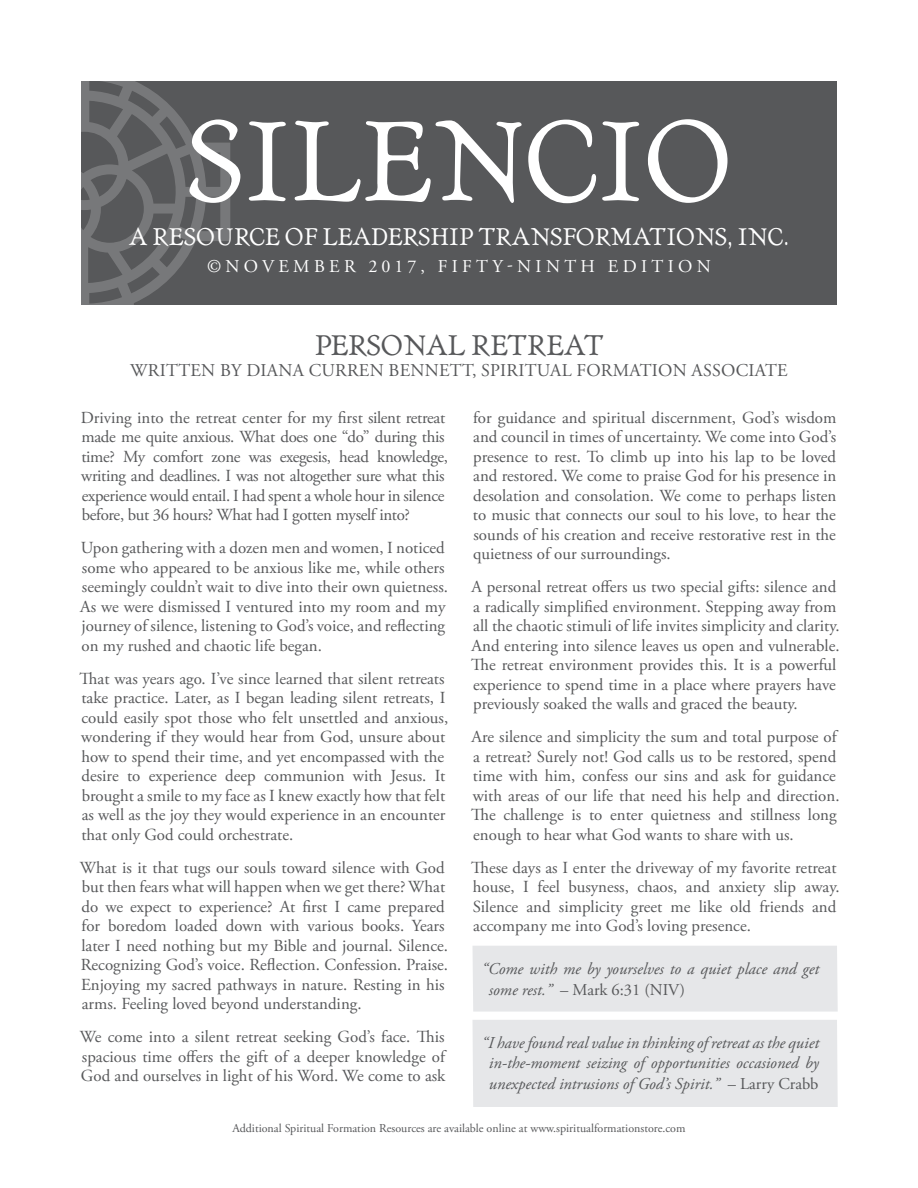
<style>
.page{position:relative;width:918px;height:1188px;background:#fff}
.page>*{position:absolute;margin:0;border:0;box-sizing:border-box;transform-origin:0 0}
.t1{font:120px "Artcraft URW";color:#fff}
.t2{font:30px "Artcraft URW";color:#57585a}
.t3{font:25.5px "Artcraft URW";color:#fff}
.t4{font:18px "Adobe Garamond Pro";letter-spacing:.015em;color:#57585a}
.t5{font:18px "Adobe Garamond Pro";letter-spacing:.24em;color:#fff}
.Paragraph{font:16.8px/19.5px "Adobe Garamond Pro";color:#57585a}
.Paragraph-2{font:16.8px/19.5px "Adobe Garamond Pro";letter-spacing:-.02em;color:#57585a}
.t6{font:italic 16.5px/20.4px "Adobe Garamond Pro";color:#57585a;text-align:center}
.t7{font:12px "Adobe Garamond Pro";color:#57585a}
.s1{font-style:normal}
</style>
<div class="page">
<div style="left:81px;top:81px;width:756px;height:224px;background:#57585a"></div>
<svg style="left:81px;top:81px;width:149px;height:224px"></svg>
<div style="left:472px;top:1020px;width:366px;height:87px;background:#e6e7e9"></div>
<div style="left:472px;top:946px;width:366px;height:66px;background:#e6e7e9"></div>
<p class="t1" style="left:186px;top:94px;width:547px">SILENCIO</p>
<p class="t3" style="left:129px;top:222px;width:661px">A RESOURCE OF LEADERSHIP TRANSFORMATIONS, INC.</p>
<p class="t5" style="left:207px;top:256px;width:505px">©NOVEMBER 2017, FIFTY-NINTH EDITION</p>
<p class="t2" style="left:315px;top:329px;width:290px">PERSONAL RETREAT</p>
<p class="t4" style="left:130px;top:360px;width:659px">WRITTEN BY DIANA CURREN BENNETT, SPIRITUAL FORMATION ASSOCIATE</p>
<p class="Paragraph" style="left:473px;top:408px;width:365px;text-align:justify">for guidance and spiritual discernment, God’s wisdom and council in times of uncertainty. We come into God’s presence to rest. To climb up into his lap to be loved and restored. We come to praise God for his presence in desolation and consolation. We come to perhaps listen to music that connects our soul to his love, to hear the sounds of his creation and receive restorative rest in the quietness of our surroundings.</p>
<p class="Paragraph" style="left:471px;top:578px;width:370px">A personal retreat offers us two special gifts: silence and a radically simplified environment. Stepping away from all the chaotic stimuli of life invites simplicity and clarity.<br>And entering into silence leaves us open and vulnerable.<br>The retreat environment provides this. It is a powerful experience to spend time in a place where prayers have previously soaked the walls and graced the beauty.</p>
<p class="Paragraph" style="left:471px;top:728px;width:370px">Are silence and simplicity the sum and total purpose of a retreat? Surely not! God calls us to be restored, spend time with him, confess our sins and ask for guidance with areas of our life that need his help and direction.<br>The challenge is to enter quietness and stillness long enough to hear what God wants to share with us.</p>
<p class="Paragraph" style="left:471px;top:858px;width:370px">These days as I enter the driveway of my favorite retreat house, I feel busyness, chaos, and anxiety slip away.<br>Silence and simplicity greet me like old friends and accompany me into God’s loving presence.</p>
<p class="Paragraph-2" style="left:81px;top:408px;width:369px">Driving into the retreat center for my first silent retreat made me quite anxious. What does one “do” during this time? My comfort zone was exegesis, head knowledge, writing and deadlines. I was not altogether sure what this experience would entail. I had spent a whole hour in silence before, but 36 hours? What had I gotten myself into?</p>
<p class="Paragraph" style="left:80px;top:539px;width:369px">Upon gathering with a dozen men and women, I noticed some who appeared to be anxious like me, while others seemingly couldn’t wait to dive into their own quietness.<br>As we were dismissed I ventured into my room and my journey of silence, listening to God’s voice, and reflecting on my rushed and chaotic life began.</p>
<p class="Paragraph" style="left:80px;top:669px;width:370px">That was years ago. I’ve since learned that silent retreats take practice. Later, as I began leading silent retreats, I could easily spot those who felt unsettled and anxious, wondering if they would hear from God, unsure about how to spend their time, and yet encompassed with the desire to experience deep communion with Jesus. It brought a smile to my face as I knew exactly how that felt as well as the joy they would experience in an encounter that only God could orchestrate.</p>
<p class="Paragraph" style="left:80px;top:858px;width:370px">What is it that tugs our souls toward silence with God but then fears what will happen when we get there? What do we expect to experience? At first I came prepared for boredom loaded down with various books. Years later I need nothing but my Bible and journal. Silence.<br>Recognizing God’s voice. Reflection. Confession. Praise.<br>Enjoying my sacred pathways in nature. Resting in his arms. Feeling loved beyond understanding.</p>
<p class="Paragraph" style="left:80px;top:1028px;width:367px;text-align:justify">We come into a silent retreat seeking God’s face. This spacious time offers the gift of a deeper knowledge of God and ourselves in light of his Word. We come to ask</p>
<p class="t7" style="left:232px;top:1121px;width:455px">Additional Spiritual Formation Resources are available online at www.spiritualformationstore.com</p>
<p class="t6" style="left:489px;top:959px;width:332px;line-height:21px;text-align:left;text-indent:-7px">“Come with me by yourselves to a quiet place and get some rest.” <span class="s1">– Mark 6:31 (NIV)</span></p>
<p class="t6" style="left:482px;top:1033px;width:339px">“I have found real value in thinking of retreat as the quiet in-the-moment seizing of opportunities occasioned by unexpected intrusions of God’s Spirit.” <span class="s1">– Larry Crabb</span></p>
</div>
